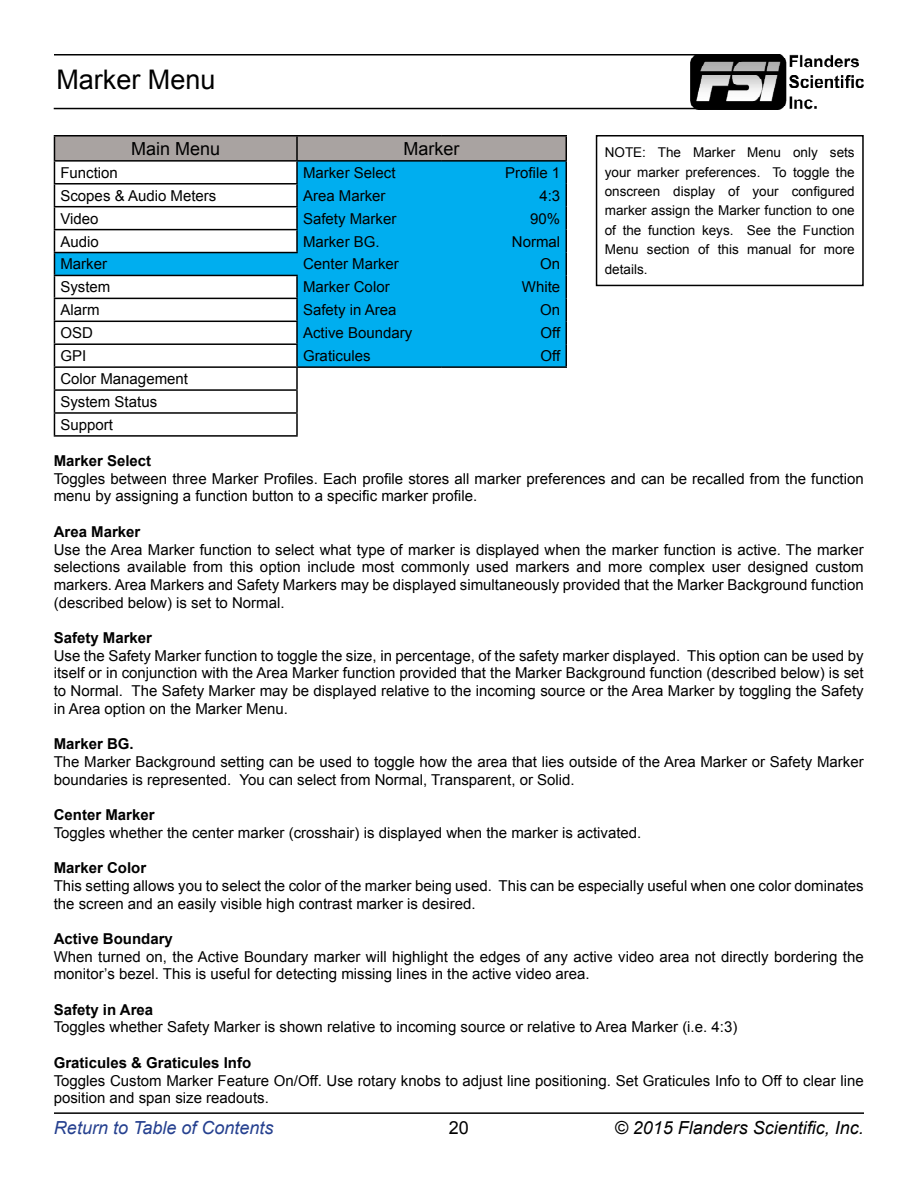
<style>
.page{position:relative;width:918px;height:1188px;background:#fff}
.page>*{position:absolute;margin:0;border:0;box-sizing:border-box;transform-origin:0 0}
.t1{font:27px "Arial";color:#000}
.t2{font:italic 18px "Arial";color:#000}
.t3{font:italic 18px "Arial";color:#25408f}
.t4{font:18px "Arial";color:#000}
.t5{font:15px/17.7px "Arial";color:#000}
.t6{font:700 15px "Arial";color:#000}
.t7{font:13.5px/19.5px "Arial";color:#000;text-align:justify}
</style>
<div class="page">
<img style="left:690px;top:54px;width:174px;height:55px">
<hr style="left:54px;top:54px;width:723px;height:2px;background:#000">
<hr style="left:54px;top:108px;width:648px;height:1px;background:#000">
<hr style="left:54px;top:1112px;width:810px;height:2px;background:#000">
<hr style="left:54px;top:135px;width:243px;height:1px;background:#000">
<hr style="left:297px;top:135px;width:145px;height:1px;background:#000">
<hr style="left:442px;top:135px;width:125px;height:1px;background:#000">
<hr style="left:54px;top:435px;width:244px;height:2px;background:#000">
<svg style="left:54px;top:136px;width:513px;height:299px"></svg>
<div style="left:596px;top:135px;width:268px;height:151px;border:2px solid #000"></div>
<h1 class="t1" style="left:56px;top:62px;width:161px">Marker Menu</h1>
<p class="t4" style="left:131px;top:137px;width:91px">Main Menu</p>
<p class="t4" style="left:404px;top:137px;width:57px">Marker</p>
<p class="t7" style="left:605px;top:143px;width:251px">NOTE: The Marker Menu only sets your marker preferences. To toggle the onscreen display of your configured marker assign the Marker function to one of the function keys. See the Function Menu section of this manual for more details.</p>
<p class="t5" style="left:60px;top:164px;width:59px">Function</p>
<p class="t5" style="left:303px;top:164px;width:94px">Marker Select</p>
<p class="t5" style="left:505px;top:164px;width:57px">Profile 1</p>
<p class="t5" style="left:60px;top:187px;width:157px">Scopes &amp; Audio Meters</p>
<p class="t5" style="left:303px;top:187px;width:84px">Area Marker</p>
<p class="t5" style="left:539px;top:187px;width:22px">4:3</p>
<p class="t5" style="left:60px;top:210px;width:40px">Video</p>
<p class="t5" style="left:303px;top:210px;width:95px">Safety Marker</p>
<p class="t5" style="left:530px;top:210px;width:32px">90%</p>
<p class="t5" style="left:60px;top:233px;width:40px">Audio</p>
<p class="t5" style="left:303px;top:233px;width:78px">Marker BG.</p>
<p class="t5" style="left:512px;top:233px;width:50px">Normal</p>
<p class="t5" style="left:60px;top:255px;width:48px">Marker</p>
<p class="t5" style="left:303px;top:255px;width:97px">Center Marker</p>
<p class="t5" style="left:540px;top:255px;width:22px">On</p>
<p class="t5" style="left:60px;top:278px;width:52px">System</p>
<p class="t5" style="left:303px;top:278px;width:88px">Marker Color</p>
<p class="t5" style="left:522px;top:278px;width:40px">White</p>
<p class="t5" style="left:60px;top:301px;width:41px">Alarm</p>
<p class="t5" style="left:303px;top:301px;width:95px">Safety in Area</p>
<p class="t5" style="left:540px;top:301px;width:22px">On</p>
<p class="t5" style="left:60px;top:324px;width:34px">OSD</p>
<p class="t5" style="left:303px;top:324px;width:111px">Active Boundary</p>
<p class="t5" style="left:541px;top:324px;width:21px">Off</p>
<p class="t5" style="left:60px;top:347px;width:27px">GPI</p>
<p class="t5" style="left:303px;top:347px;width:69px">Graticules</p>
<p class="t5" style="left:541px;top:347px;width:21px">Off</p>
<p class="t5" style="left:60px;top:367px;width:129px;line-height:23px">Color Management<br>System Status<br>Support</p>
<p class="t6" style="left:54px;top:451px;width:99px">Marker Select</p>
<p class="t5" style="left:54px;top:470px;width:811px">Toggles between three Marker Profiles. Each profile stores all marker preferences and can be recalled from the function menu by assigning a function button to a specific marker profile.</p>
<p class="t6" style="left:54px;top:522px;width:88px">Area Marker</p>
<p class="t5" style="left:54px;top:541px;width:811px;text-align:justify">Use the Area Marker function to select what type of marker is displayed when the marker function is active. The marker selections available from this option include most commonly used markers and more complex user designed custom markers. Area Markers and Safety Markers may be displayed simultaneously provided that the Marker Background function (described below) is set to Normal.</p>
<p class="t6" style="left:54px;top:628px;width:100px">Safety Marker</p>
<p class="t5" style="left:54px;top:647px;width:811px;text-align:justify">Use the Safety Marker function to toggle the size, in percentage, of the safety marker displayed. This option can be used by itself or in conjunction with the Area Marker function provided that the Marker Background function (described below) is set to Normal. The Safety Marker may be displayed relative to the incoming source or the Area Marker by toggling the Safety in Area option on the Marker Menu.</p>
<p class="t6" style="left:54px;top:734px;width:82px">Marker BG.</p>
<p class="t5" style="left:54px;top:753px;width:811px">The Marker Background setting can be used to toggle how the area that lies outside of the Area Marker or Safety Marker boundaries is represented. You can select from Normal, Transparent, or Solid.</p>
<p class="t6" style="left:54px;top:805px;width:102px">Center Marker</p>
<p class="t5" style="left:54px;top:824px;width:589px">Toggles whether the center marker (crosshair) is displayed when the marker is activated.</p>
<p class="t6" style="left:54px;top:858px;width:94px">Marker Color</p>
<p class="t5" style="left:54px;top:877px;width:811px">This setting allows you to select the color of the marker being used. This can be especially useful when one color dominates the screen and an easily visible high contrast marker is desired.</p>
<p class="t6" style="left:54px;top:929px;width:121px">Active Boundary</p>
<p class="t5" style="left:54px;top:948px;width:811px">When turned on, the Active Boundary marker will highlight the edges of any active video area not directly bordering the monitor’s bezel. This is useful for detecting missing lines in the active video area.</p>
<p class="t6" style="left:54px;top:1000px;width:101px">Safety in Area</p>
<p class="t5" style="left:54px;top:1018px;width:685px">Toggles whether Safety Marker is shown relative to incoming source or relative to Area Marker (i.e. 4:3)</p>
<p class="t6" style="left:54px;top:1053px;width:199px">Graticules &amp; Graticules Info</p>
<p class="t5" style="left:54px;top:1072px;width:811px">Toggles Custom Marker Feature On/Off. Use rotary knobs to adjust line positioning. Set Graticules Info to Off to clear line position and span size readouts.</p>
<p class="t3" style="left:54px;top:1116px;width:221px">Return to Table of Contents</p>
<p class="t4" style="left:449px;top:1116px;width:22px">20</p>
<p class="t2" style="left:615px;top:1116px;width:251px">© 2015 Flanders Scientific, Inc.</p>
</div>
